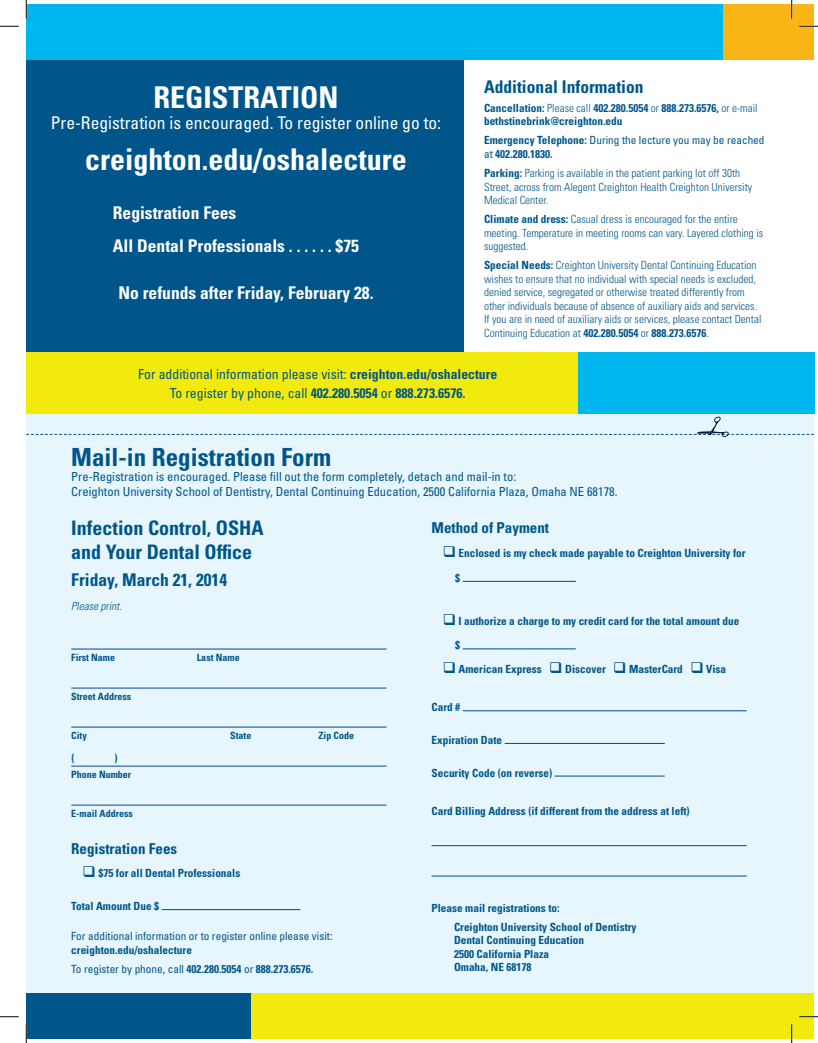
<style>
.page{position:relative;width:818px;height:1043px;background:#fff}
.page>*{position:absolute;margin:0;border:0;box-sizing:border-box;transform-origin:0 0}
.t1{font:700 condensed 30px "Univers";color:#fff}
.t2{font:700 condensed 25px "Univers";color:#00568a}
.t3{font:700 condensed 20px "Univers";color:#00568a}
.t4{font:700 condensed 17.5px "Univers";color:#fff}
.t5{font:condensed 17.5px "Univers";color:#fff}
.t6{font:700 condensed 17.5px "Univers";color:#00568a}
.t7{font:700 condensed 15px "Univers";color:#00568a}
.t8{font:condensed 13.75px "Univers";color:#00568a}
.t9{font:700 condensed 13.75px "Univers";color:#00568a}
.t10{font:condensed 12.5px "Univers";color:#00568a}
.t11{font:300 condensed 11.25px/13.5px "Univers";color:#00568a}
.t12{font:700 condensed 11.25px "Univers";color:#00568a}
.t13{font:condensed 11.25px/13.5px "Univers";color:#00568a}
.t14{font:italic 300 condensed 11.25px "Univers";color:#00568a}
.t15{font:700 condensed 10px "Univers";color:#00568a}
.s1{font-weight:300}
.s2{font-weight:700}
.s3{font-weight:400}
</style>
<div class="page">
<div style="left:26px;top:398px;width:788px;height:596px;background:#e7f6fd"></div>
<div style="left:26px;top:53px;width:437px;height:299px;background:#00568a"></div>
<div style="left:697px;top:4px;width:116px;height:56px;background:#fbb416"></div>
<div style="left:26px;top:4px;width:696px;height:56px;background:#00b6ef"></div>
<div style="left:26px;top:993px;width:248px;height:45px;background:#00568a"></div>
<div style="left:251px;top:993px;width:563px;height:45px;background:#f2ea0c"></div>
<div style="left:26px;top:352px;width:552px;height:61px;background:#f2ea0c"></div>
<div style="left:578px;top:352px;width:236px;height:61px;background:#00b6ef"></div>
<hr style="left:462px;top:581px;width:113px;height:1px;background:#014990">
<hr style="left:462px;top:648px;width:113px;height:1px;background:#014990">
<hr style="left:462px;top:710px;width:284px;height:1px;background:#014990">
<hr style="left:504px;top:743px;width:160px;height:1px;background:#014990">
<hr style="left:554px;top:775px;width:110px;height:1px;background:#014990">
<hr style="left:431px;top:845px;width:315px;height:1px;background:#014990">
<hr style="left:431px;top:875px;width:315px;height:1px;background:#014990">
<hr style="left:71px;top:648px;width:315px;height:1px;background:#014990">
<hr style="left:71px;top:687px;width:315px;height:1px;background:#014990">
<hr style="left:71px;top:726px;width:315px;height:1px;background:#014990">
<hr style="left:71px;top:765px;width:315px;height:1px;background:#014990">
<hr style="left:71px;top:804px;width:315px;height:1px;background:#014990">
<hr style="left:162px;top:909px;width:138px;height:1px;background:#014990">
<svg style="left:26px;top:416px;width:788px;height:21px"></svg>
<svg style="left:0;top:25px;width:19px;height:2px"></svg>
<svg style="left:799px;top:25px;width:19px;height:2px"></svg>
<svg style="left:0;top:1016px;width:19px;height:1px"></svg>
<svg style="left:799px;top:1015px;width:19px;height:2px"></svg>
<svg style="left:25px;top:0;width:2px;height:19px"></svg>
<svg style="left:25px;top:1024px;width:2px;height:18px"></svg>
<svg style="left:790px;top:0;width:2px;height:19px"></svg>
<svg style="left:790px;top:1024px;width:2px;height:18px"></svg>
<p class="t1" style="left:153px;top:78px;width:186px">REGISTRATION</p>
<p class="t5" style="left:51px;top:111px;width:392px">Pre-Registration is encouraged. To register online go to:</p>
<p class="t1" style="left:85px;top:141px;width:323px">creighton.edu/oshalecture</p>
<p class="t4" style="left:113px;top:202px;width:125px">Registration Fees</p>
<p class="t4" style="left:113px;top:235px;width:247px">All Dental Professionals . . . . . . $75</p>
<p class="t4" style="left:118px;top:282px;width:256px">No refunds after Friday, February 28.</p>
<p class="t6" style="left:484px;top:76px;width:161px">Additional Information</p>
<p class="t12" style="left:484px;top:101px;width:275px">Cancellation: <span class="s1">Please call</span> 402.280.5054 <span class="s1">or</span> 888.273.6576, <span class="s1">or e-mail</span></p>
<p class="t12" style="left:484px;top:114px;width:140px">bethstinebrink@creighton.edu</p>
<p class="t13" style="left:484px;top:133px;width:282px"><span class="s2">Emergency Telephone:</span> During the lecture you may be reached at <span class="s2">402.280.1830.</span></p>
<p class="t11" style="left:484px;top:166px;width:270px"><span class="s2">Parking:</span> Parking is available in the patient parking lot off 30th<br>Street, across from Alegent Creighton Health Creighton University<br>Medical Center.</p>
<p class="t11" style="left:484px;top:212px;width:281px"><span class="s2">Climate and dress:</span> Casual dress is encouraged for the entire meeting. Temperature in meeting rooms can vary. Layered clothing is suggested.</p>
<p class="t11" style="left:484px;top:259px;width:279px"><span class="s2">Special Needs:</span> Creighton University Dental Continuing Education wishes to ensure that no individual with special needs is excluded, denied service, segregated or otherwise treated differently from other individuals because of absence of auxiliary aids and services.<br>If you are in need of auxiliary aids or services, please contact Dental Continuing Education at <span class="s2">402.280.5054</span> or <span class="s2">888.273.6576</span>.</p>
<p class="t8" style="left:138px;top:365px;width:360px">For additional information please visit: <span class="s2">creighton.edu/oshalecture</span></p>
<p class="t9" style="left:170px;top:385px;width:297px"><span class="s3">To register by phone, call</span> 402.280.5054 <span class="s3">or</span> 888.273.6576.</p>
<p class="t2" style="left:71px;top:441px;width:261px">Mail-in Registration Form</p>
<p class="t10" style="left:71px;top:468px;width:446px">Pre-Registration is encouraged. Please fill out the form completely, detach and mail-in to:</p>
<p class="t10" style="left:71px;top:483px;width:547px">Creighton University School of Dentistry, Dental Continuing Education, 2500 California Plaza, Omaha NE 68178.</p>
<p class="t7" style="left:431px;top:519px;width:119px">Method of Payment</p>
<p class="t12" style="left:442px;top:546px;width:304px">❑ Enclosed is my check made payable to Creighton University for</p>
<p class="t12" style="left:455px;top:571px;width:6px">$</p>
<p class="t12" style="left:442px;top:613px;width:298px">❑ I authorize a charge to my credit card for the total amount due</p>
<p class="t12" style="left:455px;top:638px;width:6px">$</p>
<p class="t12" style="left:442px;top:662px;width:285px">❑ American Express ❑ Discover ❑ MasterCard ❑ Visa</p>
<p class="t12" style="left:431px;top:700px;width:30px">Card #</p>
<p class="t12" style="left:431px;top:733px;width:72px">Expiration Date</p>
<p class="t12" style="left:431px;top:765px;width:122px">Security Code (on reverse)</p>
<p class="t12" style="left:431px;top:804px;width:260px">Card Billing Address (if different from the address at left)</p>
<p class="t3" style="left:71px;top:515px;width:194px">Infection Control, OSHA</p>
<p class="t3" style="left:71px;top:539px;width:182px">and Your Dental Office</p>
<p class="t6" style="left:71px;top:568px;width:157px">Friday, March 21, 2014</p>
<p class="t14" style="left:71px;top:599px;width:52px">Please print.</p>
<p class="t15" style="left:71px;top:651px;width:45px">First Name</p>
<p class="t15" style="left:197px;top:651px;width:44px">Last Name</p>
<p class="t15" style="left:71px;top:690px;width:61px">Street Address</p>
<p class="t15" style="left:71px;top:729px;width:17px">City</p>
<p class="t15" style="left:230px;top:729px;width:23px">State</p>
<p class="t15" style="left:318px;top:729px;width:37px">Zip Code</p>
<p class="t15" style="left:71px;top:768px;width:61px">Phone Number</p>
<p class="t15" style="left:71px;top:807px;width:63px">E-mail Address</p>
<p class="t7" style="left:71px;top:839px;width:107px">Registration Fees</p>
<p class="t12" style="left:82px;top:866px;width:159px">❑ $75 for all Dental Professionals</p>
<p class="t12" style="left:71px;top:899px;width:89px">Total Amount Due $</p>
<p class="t13" style="left:71px;top:929px;width:263px">For additional information or to register online please visit:</p>
<p class="t12" style="left:71px;top:943px;width:122px">creighton.edu/oshalecture</p>
<p class="t12" style="left:71px;top:962px;width:243px"><span class="s3">To register by phone, call</span> 402.280.5054 <span class="s3">or</span> 888.273.6576.</p>
<p class="t12" style="left:71px;top:751px;width:5px">(</p>
<p class="t12" style="left:115px;top:751px;width:5px">)</p>
<p class="t12" style="left:431px;top:900px;width:130px">Please mail registrations to:</p>
<p class="t12" style="left:454px;top:919px;width:184px">Creighton University School of Dentistry</p>
<p class="t12" style="left:454px;top:933px;width:132px">Dental Continuing Education</p>
<p class="t12" style="left:454px;top:946px;width:96px">2500 California Plaza</p>
<p class="t12" style="left:454px;top:960px;width:79px">Omaha, NE 68178</p>
</div>
